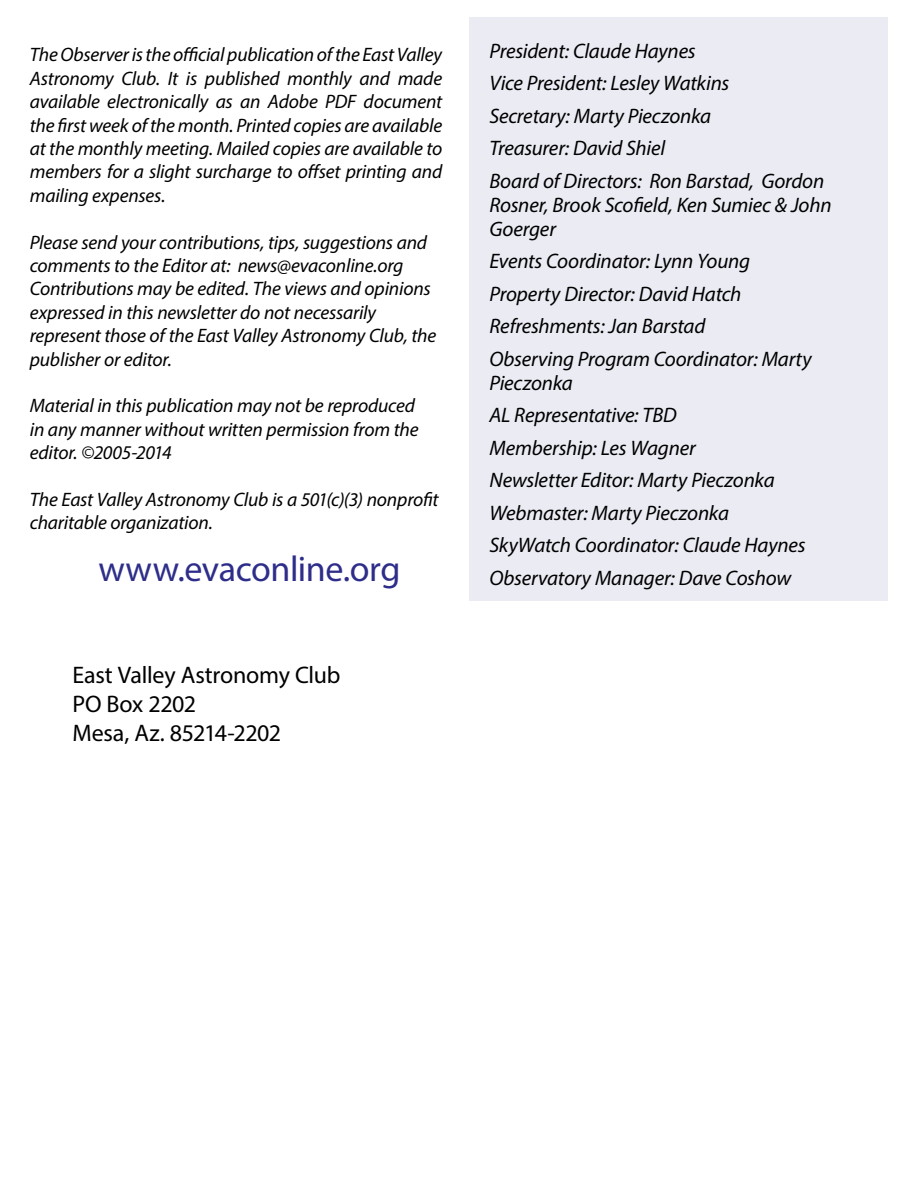
<style>
.page{position:relative;width:918px;height:1188px;background:#fff}
.page>*{position:absolute;margin:0;border:0;box-sizing:border-box;transform-origin:0 0}
.t1{font:36px "Myriad Pro";letter-spacing:-.01em;color:#2e2e8a}
.t2{font:24px/28.8px "Myriad Pro";letter-spacing:-.01em;color:#000}
.t3{font:italic 21px/32.5px "Myriad Pro";letter-spacing:-.01em;color:#000}
.t4{font:italic 19.5px/23.4px "Myriad Pro";letter-spacing:-.01em;color:#000}
</style>
<div class="page">
<div style="left:469px;top:17px;width:419px;height:583px;background:#ebebf4"></div>
<p class="t4" style="left:30px;top:43px;width:414px;text-align:justify">The Observer is the official publication of the East Valley Astronomy Club. It is published monthly and made available electronically as an Adobe PDF document the first week of the month. Printed copies are available at the monthly meeting. Mailed copies are available to members for a slight surcharge to offset printing and mailing expenses.</p>
<p class="t4" style="left:30px;top:230px;width:408px">Please send your contributions, tips, suggestions and comments to the Editor at: news@evaconline.org Contributions may be edited. The views and opinions expressed in this newsletter do not necessarily represent those of the East Valley Astronomy Club, the publisher or editor.</p>
<p class="t4" style="left:30px;top:394px;width:390px">Material in this publication may not be reproduced in any manner without written permission from the editor. ©2005-2014</p>
<p class="t4" style="left:30px;top:487px;width:410px">The East Valley Astronomy Club is a 501(c)(3) nonprofit charitable organization.</p>
<h1 class="t1" style="left:98px;top:546px;width:304px">www.evaconline.org</h1>
<p class="t2" style="left:72px;top:660px;width:270px">East Valley Astronomy Club<br>PO Box 2202<br>Mesa, Az. 85214-2202</p>
<p class="t3" style="left:490px;top:34px;width:336px">President: Claude Haynes<br>Vice President: Lesley Watkins<br>Secretary: Marty Pieczonka<br>Treasurer: David Shiel<br>Board of Directors: Ron Barstad, Gordon</p>
<p class="t3" style="left:490px;top:192px;width:344px;line-height:24px">Rosner, Brook Scofield, Ken Sumiec &amp; John<br>Goerger</p>
<p class="t3" style="left:490px;top:245px;width:324px">Events Coordinator: Lynn Young<br>Property Director: David Hatch<br>Refreshments: Jan Barstad<br>Observing Program Coordinator: Marty</p>
<p class="t3" style="left:490px;top:366px;width:318px">Pieczonka<br>AL Representative: TBD<br>Membership: Les Wagner<br>Newsletter Editor: Marty Pieczonka<br>Webmaster: Marty Pieczonka<br>SkyWatch Coordinator: Claude Haynes<br>Observatory Manager: Dave Coshow</p>
</div>
